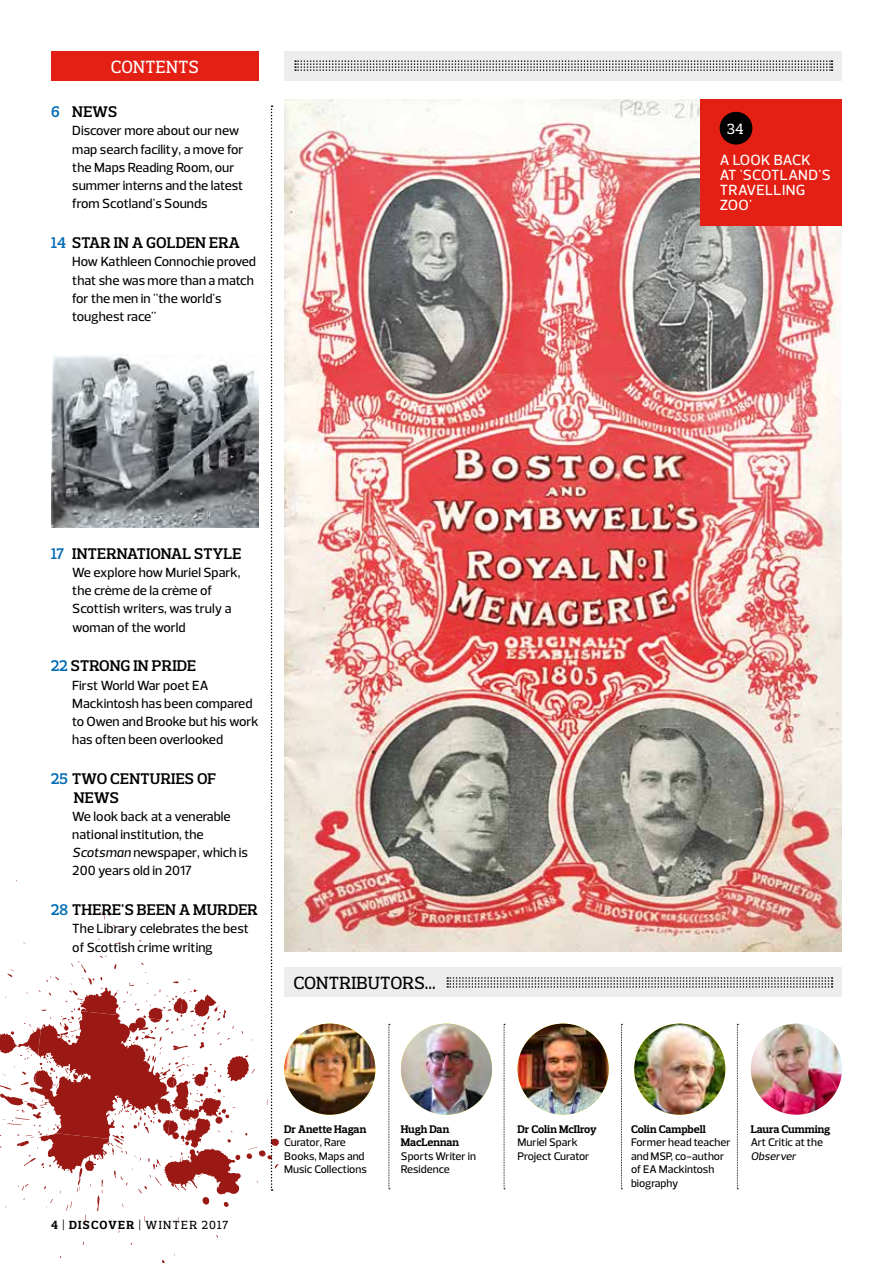
<style>
.page{position:relative;width:893px;height:1263px;background:#fff}
.page>*{position:absolute;margin:0;border:0;box-sizing:border-box;transform-origin:0 0}
.t1{font:500 18px "Prelo Slab";letter-spacing:.015em;color:#000}
.t2{font:500 18px "Prelo Slab";letter-spacing:.025em;color:#fff;scale:.96 1}
.t3{font:600 15.75px/18.5px "Prelo Slab";letter-spacing:.015em;color:#000}
.t4{font:500 15px/15px "Prelo";letter-spacing:.01em;color:#fff}
.t5{font:500 15px "Prelo Slab";color:#fff}
.t6{font:500 13.5px/18.1px "Prelo";color:#000}
.t7{font:500 12px "Prelo Slab";letter-spacing:.115em;color:#000}
.t8{font:500 11.25px/13.5px "Prelo";color:#000}
.t9{font:700 11.25px/13.5px "Prelo Slab";letter-spacing:-.01em;color:#000}
.t10{font:italic 500 11.25px "Prelo";color:#000}
.s1{color:#006ab3}
.s2{font-style:italic}
.s3{font-weight:700}
</style>
<div class="page">
<svg style="left:0;top:909px;width:271px;height:354px"></svg>
<svg style="left:0;top:1045px;width:310px;height:213px"></svg>
<img style="left:284px;top:99px;width:558px;height:853px">
<div style="left:284px;top:51px;width:558px;height:30px;background:#ededed"></div>
<svg style="left:295px;top:60px;width:537px;height:11px"></svg>
<svg style="left:271px;top:105px;width:2px;height:1086px"></svg>
<div style="left:284px;top:967px;width:558px;height:30px;background:#ededed"></div>
<svg style="left:447px;top:977px;width:385px;height:11px"></svg>
<svg style="left:389px;top:1024px;width:1px;height:165px"></svg>
<svg style="left:504px;top:1024px;width:1px;height:165px"></svg>
<svg style="left:621px;top:1024px;width:1px;height:165px"></svg>
<svg style="left:737px;top:1024px;width:1px;height:165px"></svg>
<img style="left:284px;top:1023px;width:91px;height:92px;border-radius:46px">
<img style="left:401px;top:1023px;width:91px;height:92px;border-radius:46px">
<img style="left:518px;top:1023px;width:91px;height:92px;border-radius:46px">
<img style="left:634px;top:1023px;width:91px;height:92px;border-radius:46px">
<img style="left:751px;top:1023px;width:91px;height:92px;border-radius:46px">
<img style="left:51px;top:355px;width:208px;height:172px">
<div style="left:51px;top:51px;width:208px;height:30px;background:#e41f13"></div>
<div style="left:700px;top:99px;width:142px;height:127px;background:#e41f13"></div>
<div style="left:720px;top:112px;width:32px;height:33px;background:#000;border-radius:50%"></div>
<h1 class="t2" style="left:111px;top:56px;width:93px">CONTENTS</h1>
<p class="t3" style="left:51px;top:103px;width:68px"><span class="s1">6</span> NEWS</p>
<p class="t6" style="left:72px;top:122px;width:173px">Discover more about our new map search facility, a move for the Maps Reading Room, our summer interns and the latest from Scotland's Sounds</p>
<p class="t3" style="left:51px;top:234px;width:190px"><span class="s1">14</span> STAR IN A GOLDEN ERA</p>
<p class="t6" style="left:72px;top:253px;width:185px">How Kathleen Connochie proved that she was more than a match for the men in "the world's toughest race"</p>
<p class="t5" style="left:727px;top:120px;width:18px">34</p>
<p class="t4" style="left:720px;top:152px;width:112px">A LOOK BACK<br>AT 'SCOTLAND'S<br>TRAVELLING<br>ZOO'</p>
<p class="t3" style="left:51px;top:544px;width:192px"><span class="s1">17</span> INTERNATIONAL STYLE</p>
<p class="t6" style="left:72px;top:563px;width:170px">We explore how Muriel Spark, the crème de la crème of<br>Scottish writers, was truly a woman of the world</p>
<p class="t3" style="left:51px;top:657px;width:147px"><span class="s1">22</span> STRONG IN PRIDE</p>
<p class="t6" style="left:72px;top:676px;width:188px">First World War poet EA<br>Mackintosh has been compared to Owen and Brooke but his work has often been overlooked</p>
<p class="t3" style="left:74px;top:769px;width:144px;text-indent:-23px"><span class="s1">25</span> TWO CENTURIES OF<br>NEWS</p>
<p class="t6" style="left:72px;top:807px;width:177px">We look back at a venerable national institution, the<br><span class="s2">Scotsman</span> newspaper, which is<br>200 years old in 2017</p>
<p class="t3" style="left:51px;top:901px;width:208px"><span class="s1">28</span> THERE'S BEEN A MURDER</p>
<p class="t6" style="left:72px;top:920px;width:178px">The Library celebrates the best of Scottish crime writing</p>
<h1 class="t1" style="left:293px;top:972px;width:144px">CONTRIBUTORS...</h1>
<p class="t7" style="left:51px;top:1218px;width:179px"><span class="s3">4</span> | <span class="s3">DISCOVER</span> | WINTER 2017</p>
<p class="t9" style="left:284px;top:1122px;width:84px">Dr Anette Hagan</p>
<p class="t8" style="left:284px;top:1136px;width:84px">Curator, Rare<br>Books, Maps and<br>Music Collections</p>
<p class="t9" style="left:401px;top:1122px;width:60px">Hugh Dan<br>MacLennan</p>
<p class="t8" style="left:401px;top:1149px;width:77px">Sports Writer in<br>Residence</p>
<p class="t9" style="left:518px;top:1122px;width:81px">Dr Colin McIlroy</p>
<p class="t8" style="left:518px;top:1136px;width:73px">Muriel Spark<br>Project Curator</p>
<p class="t9" style="left:631px;top:1122px;width:76px">Colin Campbell</p>
<p class="t8" style="left:631px;top:1136px;width:101px">Former head teacher and MSP, co-author of EA Mackintosh biography</p>
<p class="t9" style="left:751px;top:1122px;width:81px">Laura Cumming</p>
<p class="t8" style="left:751px;top:1136px;width:74px">Art Critic at the</p>
<p class="t10" style="left:751px;top:1149px;width:47px">Observer</p>
</div>
